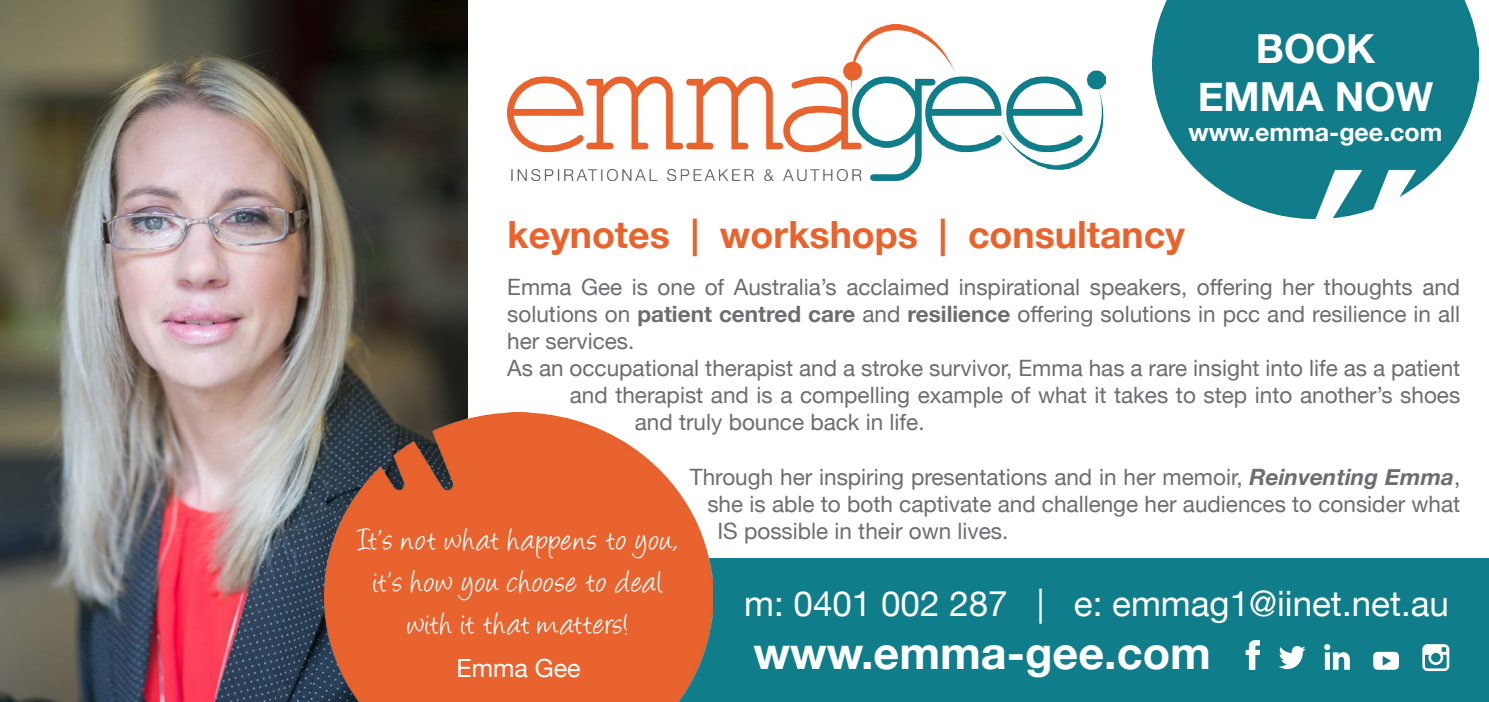
<style>
.page{position:relative;width:1489px;height:702px;background:#fff}
.page>*{position:absolute;margin:0;border:0;box-sizing:border-box;transform-origin:0 0}
.t1{font:700 45px "Helvetica Neue";color:#fff}
.t2{font:700 40px "Helvetica Neue";color:#fff}
.t3{font:700 37.5px "Helvetica Neue";color:#e9632d}
.t4{font:35px "Angelina";letter-spacing:.04em;color:#fff}
.t5{font:35px "Helvetica Neue";color:#fff}
.t6{font:35px "Angelina";letter-spacing:.02em;color:#fff}
.t7{font:700 25px "Helvetica Neue";color:#fff}
.t8{font:25px "Helvetica Neue";color:#fff}
.t9{font:22.5px/27px "Helvetica Neue";color:#6c6d70;text-align:justify}
.s1{font-weight:700}
.s2{font-weight:700;font-style:italic}
</style>
<div class="page">
<div style="left:438px;top:558px;width:1050px;height:144px;background:#107d8a"></div>
<img style="left:0;top:0;width:468px;height:702px">
<img style="left:324px;top:412px;width:389px;height:290px">
<img style="left:507px;top:24px;width:598px;height:156px">
<img style="left:1152px;top:0;width:326px;height:218px">
<svg style="left:1245px;top:640px;width:14px;height:29px"></svg>
<svg style="left:1279px;top:646px;width:26px;height:23px"></svg>
<svg style="left:1324px;top:644px;width:25px;height:25px"></svg>
<svg style="left:1373px;top:651px;width:25px;height:18px"></svg>
<svg style="left:1422px;top:644px;width:27px;height:27px"></svg>
<p class="t2" style="left:1255px;top:17px;width:121px">BOOK</p>
<p class="t2" style="left:1197px;top:65px;width:237px">EMMA NOW</p>
<p class="t7" style="left:1188px;top:113px;width:256px">www.emma-gee.com</p>
<p class="t3" style="left:507px;top:205px;width:679px">keynotes | workshops | consultancy</p>
<p class="t9" style="left:507px;top:275px;width:954px">Emma Gee is one of Australia’s acclaimed inspirational speakers, offering her thoughts and solutions on <span class="s1">patient centred care</span> and <span class="s1">resilience</span> offering solutions in pcc and resilience in all her services.</p>
<p class="t9" style="left:507px;top:356px;width:954px">As an occupational therapist and a stroke survivor, Emma has a rare insight into life as a patient</p>
<p class="t9" style="left:570px;top:383px;width:892px">and therapist and is a compelling example of what it takes to step into another’s shoes</p>
<p class="t9" style="left:635px;top:410px;width:291px">and truly bounce back in life.</p>
<p class="t9" style="left:689px;top:464px;width:771px">Through her inspiring presentations and in her memoir, <span class="s2">Reinventing Emma</span>,</p>
<p class="t9" style="left:707px;top:491px;width:754px">she is able to both captivate and challenge her audiences to consider what</p>
<p class="t9" style="left:717px;top:518px;width:292px">IS possible in their own lives.</p>
<p class="t4" style="left:358px;top:525px;width:322px">It’s not what happens to you,</p>
<p class="t4" style="left:373px;top:567px;width:291px">it’s how you choose to deal</p>
<p class="t6" style="left:407px;top:609px;width:223px">with it that matters!</p>
<p class="t8" style="left:456px;top:650px;width:126px">Emma Gee</p>
<p class="t5" style="left:744px;top:578px;width:706px">m: 0401 002 287 | e: emmag1@iinet.net.au</p>
<p class="t1" style="left:753px;top:617px;width:459px">www.emma-gee.com</p>
</div>
